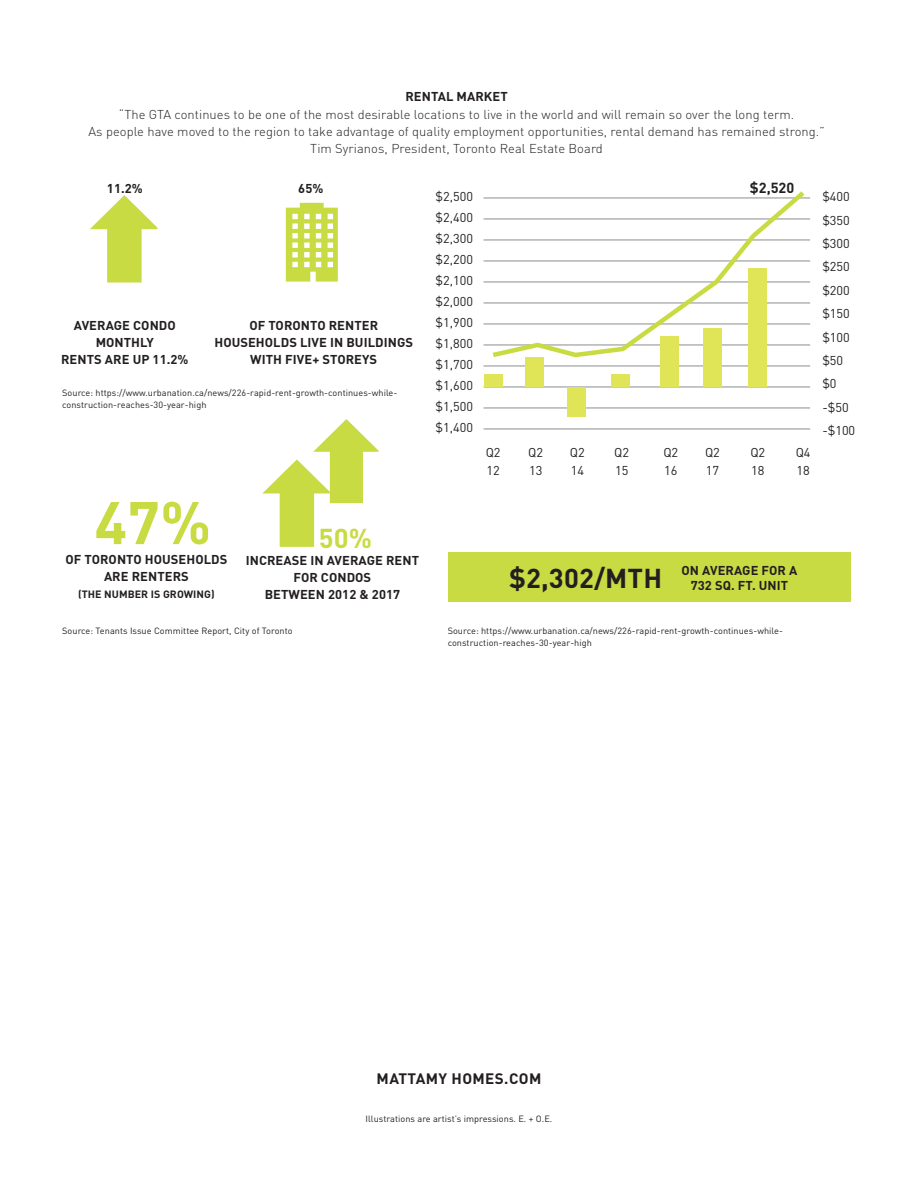
<style>
.page{position:relative;width:918px;height:1188px;background:#fff}
.page>*{position:absolute;margin:0;border:0;box-sizing:border-box;transform-origin:0 0}
.t1{font:700 59.1px "DIN";color:#c9db43}
.t2{font:700 27px "DIN";letter-spacing:.005em;color:#231f20}
.t3{font:700 27px "DIN";color:#c9db43}
.t4{font:700 15px "DIN";letter-spacing:.025em;color:#231f20}
.t5{font:700 14.4px "DIN";color:#231f20}
.t6{font:300 12.75px/17.2px "DIN";letter-spacing:.005em;color:#231f20;text-align:center}
.t7{font:700 12.75px/17.2px "DIN";letter-spacing:.005em;color:#231f20;text-align:center}
.t8{font:12.75px/21px "DIN";color:#231f20}
.t9{font:700 10.5px "DIN";letter-spacing:.005em;color:#231f20}
.t10{font:9px/11.2px "DIN";letter-spacing:.005em;color:#231f20}
</style>
<div class="page">
<div style="left:448px;top:552px;width:402px;height:50px;background:#c9db43"></div>
<hr style="left:484px;top:219px;width:326px;height:1px;background:#8a8c8f">
<hr style="left:484px;top:240px;width:326px;height:1px;background:#8a8c8f">
<hr style="left:484px;top:198px;width:326px;height:1px;background:#8a8c8f">
<hr style="left:484px;top:261px;width:326px;height:1px;background:#8a8c8f">
<hr style="left:484px;top:282px;width:326px;height:1px;background:#8a8c8f">
<hr style="left:484px;top:303px;width:326px;height:1px;background:#8a8c8f">
<hr style="left:484px;top:324px;width:326px;height:1px;background:#8a8c8f">
<hr style="left:484px;top:345px;width:326px;height:1px;background:#8a8c8f">
<hr style="left:484px;top:366px;width:326px;height:1px;background:#8a8c8f">
<hr style="left:484px;top:387px;width:326px;height:1px;background:#8a8c8f">
<hr style="left:484px;top:408px;width:326px;height:1px;background:#8a8c8f">
<hr style="left:484px;top:429px;width:326px;height:1px;background:#8a8c8f">
<svg style="left:488px;top:191px;width:321px;height:169px"></svg>
<div style="left:484px;top:374px;width:18px;height:13px;background:#e0e457"></div>
<div style="left:611px;top:374px;width:18px;height:13px;background:#e0e457"></div>
<div style="left:526px;top:357px;width:18px;height:30px;background:#e0e457"></div>
<div style="left:660px;top:336px;width:18px;height:51px;background:#e0e457"></div>
<div style="left:703px;top:328px;width:19px;height:59px;background:#e0e457"></div>
<div style="left:748px;top:268px;width:18px;height:119px;background:#e0e457"></div>
<div style="left:567px;top:387px;width:19px;height:30px;background:#e0e457"></div>
<svg style="left:262px;top:419px;width:117px;height:128px"></svg>
<svg style="left:90px;top:195px;width:67px;height:88px"></svg>
<svg style="left:286px;top:203px;width:52px;height:79px"></svg>
<h3 class="t7" style="left:405px;top:88px;width:104px">RENTAL MARKET</h3>
<p class="t6" style="left:88px;top:105px;width:738px">“The GTA continues to be one of the most desirable locations to live in the world and will remain so over the long term.<br>As people have moved to the region to take advantage of quality employment opportunities, rental demand has remained strong.”<br>Tim Syrianos, President, Toronto Real Estate Board</p>
<h3 class="t7" style="left:107px;top:179px;width:37px">11.2%</h3>
<h3 class="t7" style="left:298px;top:179px;width:27px">65%</h3>
<h3 class="t7" style="left:61px;top:316px;width:129px">AVERAGE CONDO<br>MONTHLY<br>RENTS ARE UP 11.2%</h3>
<h3 class="t7" style="left:214px;top:316px;width:200px">OF TORONTO RENTER<br>HOUSEHOLDS LIVE IN BUILDINGS<br>WITH FIVE+ STOREYS</h3>
<p class="t10" style="left:62px;top:387px;width:337px">Source: https://www.urbanation.ca/news/226-rapid-rent-growth-continues-while&shy;construction-reaches-30-year-high</p>
<h1 class="t1" style="left:95px;top:484px;width:118px">47%</h1>
<h2 class="t3" style="left:319px;top:521px;width:55px">50%</h2>
<h3 class="t8" style="left:436px;top:186px;width:39px;text-align:justify">$2,500 $2,400 $2,300 $2,200 $2,100 $2,000 $1,900 $1,800 $1,700 $1,600 $1,500 $1,400</h3>
<h3 class="t5" style="left:750px;top:178px;width:46px">$2,520</h3>
<h3 class="t8" style="left:486px;top:443px;width:16px;line-height:18px">Q2<br>12</h3>
<h3 class="t8" style="left:750px;top:443px;width:16px;line-height:18px">Q2<br>18</h3>
<h3 class="t8" style="left:528px;top:443px;width:16px;line-height:18px">Q2<br>13</h3>
<h3 class="t8" style="left:570px;top:443px;width:16px;line-height:18px">Q2<br>14</h3>
<h3 class="t8" style="left:663px;top:443px;width:16px;line-height:18px">Q2<br>16</h3>
<h3 class="t8" style="left:705px;top:443px;width:16px;line-height:18px">Q2<br>17</h3>
<h3 class="t8" style="left:796px;top:443px;width:16px;line-height:18px">Q4<br>18</h3>
<h3 class="t8" style="left:614px;top:443px;width:16px;line-height:18px">Q2<br>15</h3>
<h3 class="t7" style="left:65px;top:550px;width:164px">OF TORONTO HOUSEHOLDS<br>ARE RENTERS</h3>
<p class="t9" style="left:78px;top:588px;width:138px">(THE NUMBER IS GROWING)</p>
<h3 class="t7" style="left:246px;top:551px;width:175px">INCREASE IN AVERAGE RENT<br>FOR CONDOS<br>BETWEEN 2012 &amp; 2017</h3>
<h2 class="t2" style="left:509px;top:561px;width:155px">$2,302/MTH</h2>
<h3 class="t7" style="left:682px;top:563px;width:117px;line-height:14.2px">ON AVERAGE FOR A<br>732 SQ. FT. UNIT</h3>
<p class="t10" style="left:62px;top:625px;width:232px">Source: Tenants Issue Committee Report, City of Toronto</p>
<p class="t10" style="left:448px;top:625px;width:337px">Source: https://www.urbanation.ca/news/226-rapid-rent-growth-continues-while&shy;construction-reaches-30-year-high</p>
<h3 class="t8" style="left:822px;top:185px;width:34px;line-height:23.4px">$400 $350 $300 $250 $200 $150 $100 $50 $0 -$50 -$100</h3>
<h3 class="t4" style="left:377px;top:1069px;width:166px">MATTAMY HOMES.COM</h3>
<p class="t10" style="left:366px;top:1113px;width:188px">Illustrations are artist’s impressions. E. + O.E.</p>
</div>
